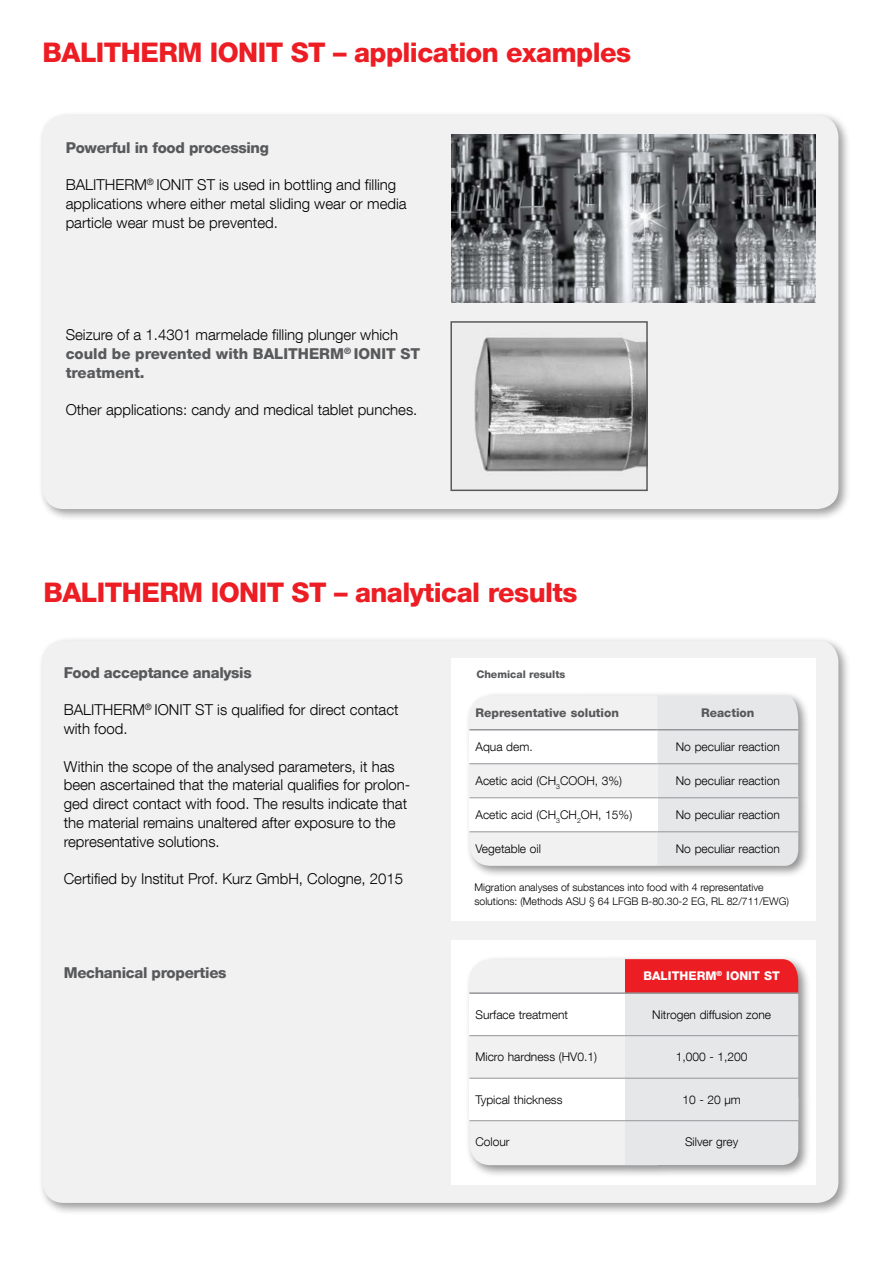
<style>
.page{position:relative;width:881px;height:1263px;background:#fff}
.page>*{position:absolute;margin:0;border:0;box-sizing:border-box;transform-origin:0 0}
.t1{font:800 27px "Helvetica Neue LT Com";letter-spacing:-.02em;color:#ed1d24}
.t2{font:300 15px/18.8px "Helvetica Neue LT Com";color:#000}
.t3{font:800 15px/18.8px "Helvetica Neue LT Com";color:#58595b}
.t4{font:800 15px "Helvetica Neue LT Com";letter-spacing:-.02em;color:#58595b}
.t5{font:300 12px "Helvetica Neue LT Com";color:#000}
.t6{font:800 12px "Helvetica Neue LT Com";color:#58595b}
.t7{font:800 12px "Helvetica Neue LT Com";color:#fff}
.t8{font:300 10.5px/13.5px "Helvetica Neue LT Com";color:#000}
.t9{font:800 10.5px "Helvetica Neue LT Com";color:#58595b}
.s1{font-weight:300;color:#000}
</style>
<div class="page">
<div style="left:38px;top:636px;width:812px;height:580px;background:#000;opacity:.4"></div>
<div style="left:43px;top:640px;width:795px;height:563px;background:#f1f1f2;border-radius:21px"></div>
<div style="left:38px;top:111px;width:812px;height:410px;background:#000;opacity:.4"></div>
<div style="left:43px;top:116px;width:795px;height:393px;background:#f1f1f2;border-radius:21px"></div>
<img style="left:451px;top:134px;width:364px;height:169px">
<div style="left:451px;top:940px;width:364px;height:245px;background:#fff"></div>
<div style="left:465px;top:955px;width:345px;height:223px;background:#000;opacity:.44"></div>
<div style="left:469px;top:1099px;width:208px;height:66px;background:#f1f1f2;border-radius:21px"></div>
<div style="left:469px;top:959px;width:263px;height:70px;background:#f1f1f2;border-radius:21px"></div>
<div style="left:469px;top:993px;width:155px;height:43px;background:#fff"></div>
<svg style="left:624px;top:959px;width:174px;height:206px"></svg>
<div style="left:469px;top:1036px;width:155px;height:42px;background:#f1f1f2"></div>
<div style="left:469px;top:1078px;width:155px;height:43px;background:#fff"></div>
<hr style="left:469px;top:992px;width:155px;height:2px;background:#939598">
<hr style="left:624px;top:992px;width:174px;height:2px;background:#939598">
<hr style="left:469px;top:1035px;width:155px;height:1px;background:#939598">
<hr style="left:624px;top:1035px;width:174px;height:1px;background:#939598">
<hr style="left:469px;top:1078px;width:155px;height:1px;background:#939598">
<hr style="left:624px;top:1078px;width:174px;height:1px;background:#939598">
<hr style="left:469px;top:1120px;width:155px;height:1px;background:#939598">
<hr style="left:624px;top:1120px;width:174px;height:1px;background:#939598">
<img style="left:610px;top:182px;width:68px;height:68px">
<div style="left:451px;top:659px;width:364px;height:262px;background:#fff"></div>
<div style="left:464px;top:691px;width:346px;height:188px;background:#000;opacity:.44"></div>
<div style="left:469px;top:805px;width:208px;height:61px;background:#f1f1f2;border-radius:21px"></div>
<div style="left:469px;top:695px;width:263px;height:71px;background:#f1f1f2;border-radius:21px"></div>
<div style="left:469px;top:730px;width:188px;height:34px;background:#fff"></div>
<div style="left:657px;top:696px;width:141px;height:170px;background:#e6e7e8"></div>
<div style="left:469px;top:764px;width:188px;height:34px;background:#f1f1f2"></div>
<div style="left:469px;top:798px;width:188px;height:34px;background:#fff"></div>
<hr style="left:469px;top:729px;width:188px;height:1px;background:#939598">
<hr style="left:657px;top:729px;width:140px;height:1px;background:#939598">
<hr style="left:469px;top:763px;width:188px;height:1px;background:#939598">
<hr style="left:657px;top:763px;width:140px;height:1px;background:#939598">
<hr style="left:469px;top:797px;width:188px;height:1px;background:#939598">
<hr style="left:657px;top:797px;width:140px;height:1px;background:#939598">
<hr style="left:469px;top:831px;width:188px;height:1px;background:#939598">
<hr style="left:657px;top:831px;width:140px;height:1px;background:#939598">
<img style="left:473px;top:337px;width:171px;height:139px">
<div style="left:450px;top:321px;width:197px;height:170px;border:2px solid #58595b"></div>
<h1 class="t1" style="left:43px;top:37px;width:590px">BALITHERM IONIT ST – application examples</h1>
<p class="t4" style="left:66px;top:139px;width:205px">Powerful in food processing</p>
<p class="t2" style="left:66px;top:175px;width:342px">BALITHERM<sup>®</sup> IONIT ST is used in bottling and filling applications where either metal sliding wear or media particle wear must be prevented.</p>
<p class="t3" style="left:66px;top:326px;width:356px"><span class="s1">Seizure of a 1.4301 marmelade filling plunger which </span>could be prevented with BALITHERM<sup>®</sup> IONIT ST treatment.</p>
<p class="t2" style="left:66px;top:400px;width:353px">Other applications: candy and medical tablet punches.</p>
<h1 class="t1" style="left:43px;top:577px;width:535px">BALITHERM IONIT ST – analytical results</h1>
<p class="t4" style="left:64px;top:664px;width:189px">Food acceptance analysis</p>
<p class="t9" style="left:476px;top:668px;width:90px">Chemical results</p>
<p class="t2" style="left:64px;top:700px;width:336px">BALITHERM<sup>®</sup> IONIT ST is qualified for direct contact with food.</p>
<p class="t2" style="left:64px;top:756px;width:348px">Within the scope of the analysed parameters, it has been ascertained that the material qualifies for prolon&shy;ged direct contact with food. The results indicate that the material remains unaltered after exposure to the representative solutions.</p>
<p class="t2" style="left:64px;top:869px;width:341px">Certified by Institut Prof. Kurz GmbH, Cologne, 2015</p>
<p class="t6" style="left:475px;top:706px;width:145px">Representative solution</p>
<p class="t6" style="left:700px;top:706px;width:55px">Reaction</p>
<p class="t5" style="left:475px;top:739px;width:59px">Aqua dem.</p>
<p class="t5" style="left:675px;top:739px;width:105px">No peculiar reaction</p>
<p class="t5" style="left:475px;top:773px;width:148px">Acetic acid (CH<sub>3</sub>COOH, 3%)</p>
<p class="t5" style="left:675px;top:773px;width:105px">No peculiar reaction</p>
<p class="t5" style="left:475px;top:807px;width:158px">Acetic acid (CH<sub>3</sub>CH<sub>2</sub>OH, 15%)</p>
<p class="t5" style="left:675px;top:807px;width:105px">No peculiar reaction</p>
<p class="t5" style="left:475px;top:841px;width:67px">Vegetable oil</p>
<p class="t5" style="left:675px;top:841px;width:105px">No peculiar reaction</p>
<p class="t8" style="left:474px;top:880px;width:316px">Migration analyses of substances into food with 4 representative solutions: (Methods ASU § 64 LFGB B-80.30-2 EG, RL 82/711/EWG)</p>
<p class="t4" style="left:64px;top:964px;width:164px">Mechanical properties</p>
<p class="t7" style="left:643px;top:969px;width:138px">BALITHERM<sup>®</sup> IONIT ST</p>
<p class="t5" style="left:475px;top:1007px;width:94px">Surface treatment</p>
<p class="t5" style="left:652px;top:1007px;width:120px">Nitrogen diffusion zone</p>
<p class="t5" style="left:475px;top:1049px;width:123px">Micro hardness (HV0.1)</p>
<p class="t5" style="left:675px;top:1049px;width:73px">1,000 - 1,200</p>
<p class="t5" style="left:475px;top:1092px;width:89px">Typical thickness</p>
<p class="t5" style="left:682px;top:1092px;width:60px">10 - 20 µm</p>
<p class="t5" style="left:475px;top:1135px;width:36px">Colour</p>
<p class="t5" style="left:684px;top:1135px;width:55px">Silver grey</p>
</div>
